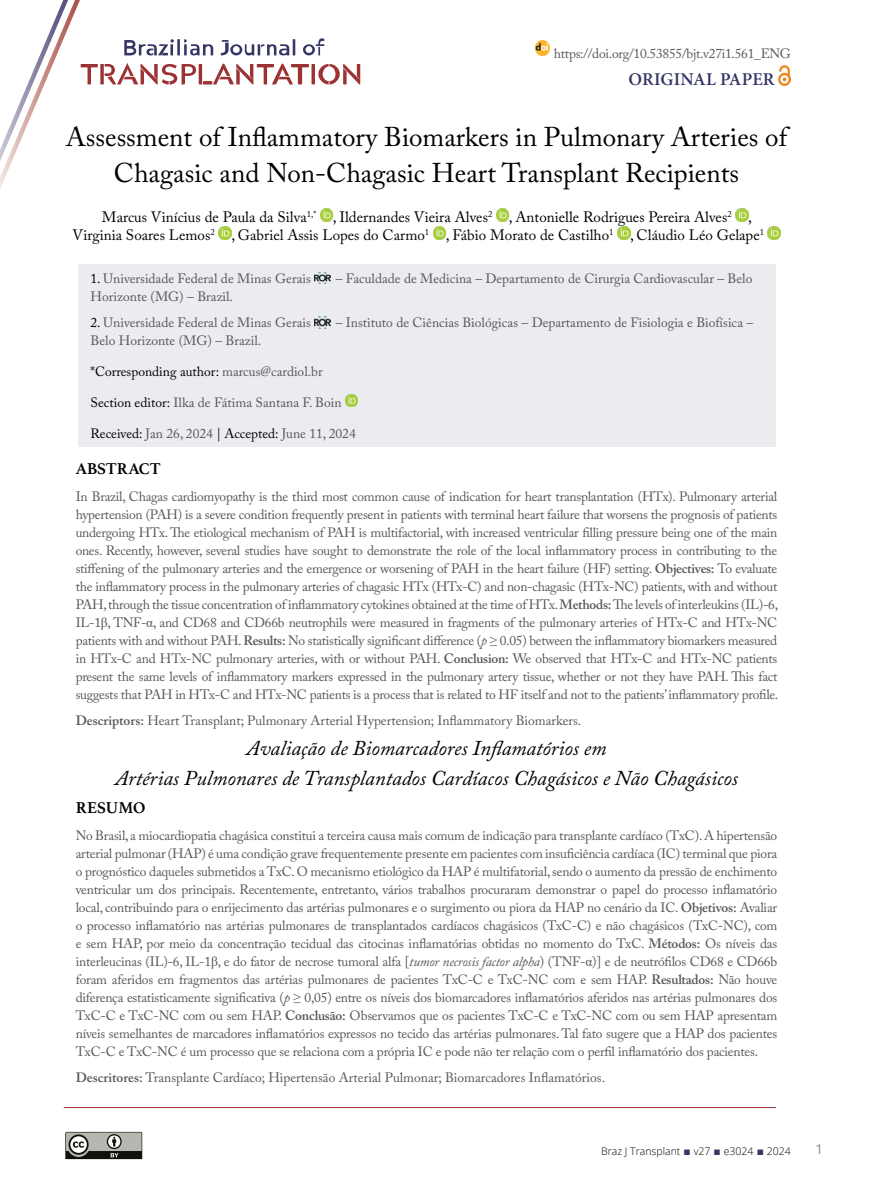
<style>
.page{position:relative;width:893px;height:1191px;background:#fff}
.page>*{position:absolute;margin:0;border:0;box-sizing:border-box;transform-origin:0 0}
.t1{font:27px/36px "Adobe Caslon Pro";color:#000;text-align:center}
.t2{font:italic 21px/30px "Adobe Caslon Pro";color:#000;text-align:center}
.t3{font:600 18px "Minion Pro";letter-spacing:.01em;color:#353666}
.t4{font:700 16.5px "Athelas";color:#000}
.t5{font:700 16.5px "Athelas";color:#000}
.t6{font:15px/18px "Adobe Caslon Pro";color:#000}
.t7{font:13.5px/18px "Adobe Caslon Pro";color:#575756;text-align:justify}
.t8{font:13.5px "Adobe Caslon Pro";letter-spacing:-.02em;color:#575756}
.t9{font:13.5px "Adobe Caslon Pro";color:#000}
.t10{font:13.5px "Open Sans";color:#878787}
.t11{font:300 10.5px "Open Sans";color:#000}
.s1{color:#000}
.s2{color:#575756}
.s3{font-weight:600}
.s4{font-family:"Times New Roman"}
.s5{font-style:italic}
.s6{font-family:"Times New Roman";font-weight:400;font-size:12px;color:#353666}
</style>
<div class="page">
<svg style="left:496px;top:209px;width:13px;height:13px"></svg>
<svg style="left:735px;top:209px;width:13px;height:13px"></svg>
<svg style="left:433px;top:227px;width:13px;height:13px"></svg>
<svg style="left:617px;top:227px;width:13px;height:13px"></svg>
<svg style="left:768px;top:227px;width:13px;height:13px"></svg>
<div style="left:78px;top:264px;width:697px;height:182px;background:#ebebf0"></div>
<img style="left:314px;top:272px;width:17px;height:12px">
<img style="left:314px;top:317px;width:17px;height:11px">
<svg style="left:345px;top:394px;width:13px;height:13px"></svg>
<svg style="left:0;top:0;width:360px;height:240px"></svg>
<img style="left:535px;top:41px;width:15px;height:14px">
<img style="left:778px;top:66px;width:12px;height:19px">
<hr style="left:64px;top:1107px;width:712px;height:1px;background:#9b3134">
<svg style="left:65px;top:1131px;width:78px;height:28px;background:#858681"></svg>
<p class="t8" style="left:554px;top:46px;width:239px">https://doi.org/10.53855/bjt.v27i1.561_ENG</p>
<h3 class="t3" style="left:629px;top:67px;width:147px">ORIGINAL PAPER</h3>
<h1 class="t1" style="left:66px;top:119px;width:723px">Assessment of Inflammatory Biomarkers in Pulmonary Arteries of<br>Chagasic and Non-Chagasic Heart Transplant Recipients</h1>
<p class="t6" style="left:72px;top:207px;width:693px;text-indent:30px">Marcus Vinícius de Paula da Silva<sup>1,*</sup> , Ildernandes Vieira Alves<sup>2</sup> , Antonielle Rodrigues Pereira Alves<sup>2</sup> ,<br>Virginia Soares Lemos<sup>2</sup> , Gabriel Assis Lopes do Carmo<sup>1</sup> , Fábio Morato de Castilho<sup>1</sup> , Cláudio Léo Gelape<sup>1</sup></p>
<p class="t7" style="left:91px;top:269px;width:222px"><span class="s1">1.</span> Universidade Federal de Minas Gerais</p>
<p class="t7" style="left:336px;top:269px;width:418px">– Faculdade de Medicina – Departamento de Cirurgia Cardiovascular – Belo</p>
<p class="t7" style="left:91px;top:287px;width:144px">Horizonte (MG) – Brazil.</p>
<p class="t7" style="left:91px;top:314px;width:222px"><span class="s1">2.</span> Universidade Federal de Minas Gerais</p>
<p class="t7" style="left:336px;top:314px;width:419px">– Instituto de Ciências Biológicas – Departamento de Fisiologia e Biofísica –</p>
<p class="t7" style="left:91px;top:332px;width:172px">Belo Horizonte (MG) – Brazil.</p>
<p class="t9" style="left:91px;top:364px;width:234px">*Corresponding author: <span class="s2">marcus@cardiol.br</span></p>
<p class="t7" style="left:91px;top:393px;width:252px"><span class="s1">Section editor:</span> Ilka de Fátima Santana F. Boin</p>
<p class="t7" style="left:91px;top:424px;width:267px"><span class="s1">Received:</span> Jan 26, 2024 <span class="s1">| Accepted:</span> June 11, 2024</p>
<p class="t4" style="left:76px;top:455px;width:87px">ABSTRACT</p>
<p class="t7" style="left:76px;top:487px;width:704px">In Brazil, Chagas cardiomyopathy is the third most common cause of indication for heart transplantation (HTx). Pulmonary arterial hypertension (PAH) is a severe condition frequently present in patients with terminal heart failure that worsens the prognosis of patients undergoing HTx. The etiological mechanism of PAH is multifactorial, with increased ventricular filling pressure being one of the main ones. Recently, however, several studies have sought to demonstrate the role of the local inflammatory process in contributing to the stiffening of the pulmonary arteries and the emergence or worsening of PAH in the heart failure (HF) setting. <span class="s3">Objectives:</span> To evaluate the inflammatory process in the pulmonary arteries of chagasic HTx (HTx-C) and non-chagasic (HTx-NC) patients, with and without PAH, through the tissue concentration of inflammatory cytokines obtained at the time of HTx. <span class="s3">Methods:</span> The levels of interleukins (IL)-6, IL-1<span class="s4">β</span>, TNF-<span class="s4">α</span>, and CD68 and CD66b neutrophils were measured in fragments of the pulmonary arteries of HTx-C and HTx-NC patients with and without PAH. <span class="s3">Results:</span> No statistically significant difference (<span class="s5">p</span> <span class="s4">≥</span> 0.05) between the inflammatory biomarkers measured in HTx-C and HTx-NC pulmonary arteries, with or without PAH. <span class="s3">Conclusion:</span> We observed that HTx-C and HTx-NC patients present the same levels of inflammatory markers expressed in the pulmonary artery tissue, whether or not they have PAH. This fact suggests that PAH in HTx-C and HTx-NC patients is a process that is related to HF itself and not to the patients’ inflammatory profile.</p>
<p class="t7" style="left:76px;top:711px;width:507px"><span class="s3">Descriptors:</span> Heart Transplant; Pulmonary Arterial Hypertension; Inflammatory Biomarkers.</p>
<h2 class="t2" style="left:115px;top:733px;width:624px">Avaliação de Biomarcadores Inflamatórios em<br>Artérias Pulmonares de Transplantados Cardíacos Chagásicos e Não Chagásicos</h2>
<p class="t5" style="left:76px;top:794px;width:71px">RESUMO</p>
<p class="t7" style="left:76px;top:826px;width:703px">No Brasil, a miocardiopatia chagásica constitui a terceira causa mais comum de indicação para transplante cardíaco (TxC). A hipertensão arterial pulmonar (HAP) é uma condição grave frequentemente presente em pacientes com insuficiência cardíaca (IC) terminal que piora o prognóstico daqueles submetidos a TxC. O mecanismo etiológico da HAP é multifatorial, sendo o aumento da pressão de enchimento ventricular um dos principais. Recentemente, entretanto, vários trabalhos procuraram demonstrar o papel do processo inflamatório local, contribuindo para o enrijecimento das artérias pulmonares e o surgimento ou piora da HAP no cenário da IC. <span class="s3">Objetivos:</span> Avaliar o processo inflamatório nas artérias pulmonares de transplantados cardíacos chagásicos (TxC-C) e não chagásicos (TxC-NC), com e sem HAP, por meio da concentração tecidual das citocinas inflamatórias obtidas no momento do TxC. <span class="s3">Métodos:</span> Os níveis das interleucinas (IL)-6, IL-1<span class="s4">β</span>, e do fator de necrose tumoral alfa [<span class="s5">tumor necrosis factor alpha</span>) (TNF-<span class="s4">α</span>)] e de neutrófilos CD68 e CD66b foram aferidos em fragmentos das artérias pulmonares de pacientes TxC-C e TxC-NC com e sem HAP. <span class="s3">Resultados:</span> Não houve diferença estatisticamente significativa (<span class="s5">p</span> <span class="s4">≥</span> 0,05) entre os níveis dos biomarcadores inflamatórios aferidos nas artérias pulmonares dos TxC-C e TxC-NC com ou sem HAP. <span class="s3">Conclusão:</span> Observamos que os pacientes TxC-C e TxC-NC com ou sem HAP apresentam níveis semelhantes de marcadores inflamatórios expressos no tecido das artérias pulmonares. Tal fato sugere que a HAP dos pacientes TxC-C e TxC-NC é um processo que se relaciona com a própria IC e pode não ter relação com o perfil inflamatório dos pacientes.</p>
<p class="t7" style="left:76px;top:1068px;width:531px"><span class="s3">Descritores:</span> Transplante Cardíaco; Hipertensão Arterial Pulmonar; Biomarcadores Inflamatórios.</p>
<p class="t11" style="left:601px;top:1144px;width:191px">Braz J Transplant <span class="s6">■</span> v27 <span class="s6">■</span> e3024 <span class="s6">■</span> 2024</p>
<p class="t10" style="left:816px;top:1139px;width:9px">1</p>
</div>
